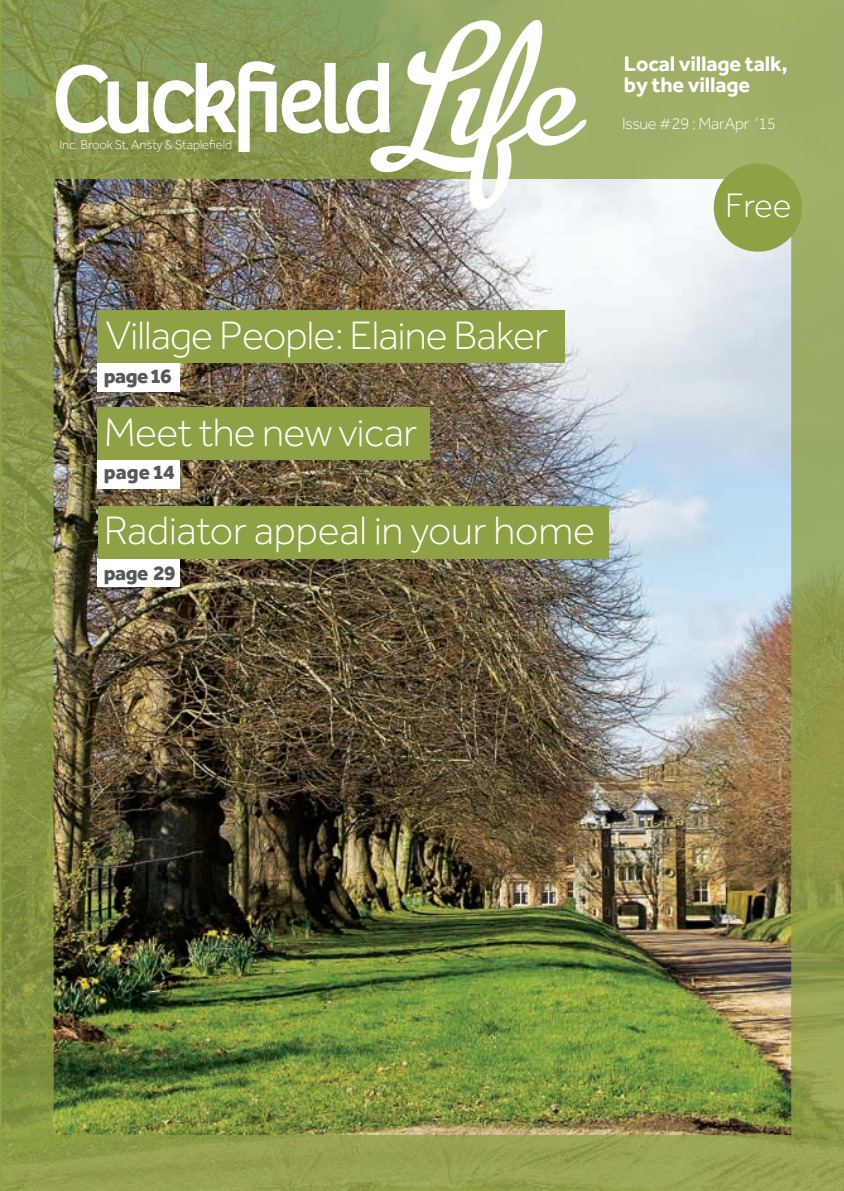
<style>
.page{position:relative;width:844px;height:1191px;background:#fff}
.page>*{position:absolute;margin:0;border:0;box-sizing:border-box;transform-origin:0 0}
.t1{font:300 41.12px "Effra";letter-spacing:-.015em;color:#fff}
.t2{font:300 35.18px "Effra";color:#fff}
.t3{font:700 21.88px/21px "Effra";letter-spacing:-.01em;color:#fff}
.t4{font:800 21px "Effra";letter-spacing:-.025em;color:#57585a}
.t5{font:300 16.62px "Effra";letter-spacing:-.01em;color:#fff}
.t6{font:300 13.12px "Effra";letter-spacing:-.01em;color:#fff}
</style>
<div class="page">
<img style="left:0;top:0;width:843px;height:1191px">
<p class="t6" style="left:59px;top:137px;width:174px">Inc. Brook St, Ansty &amp; Staplefield</p>
<p class="t3" style="left:623px;top:53px;width:165px">Local village talk, by the village</p>
<p class="t5" style="left:622px;top:114px;width:155px">Issue #29 : MarApr ‘15</p>
<p class="t2" style="left:724px;top:186px;width:68px">Free</p>
<p class="t1" style="left:105px;top:312px;width:444px">Village People: Elaine Baker</p>
<p class="t4" style="left:104px;top:362px;width:69px">page 16</p>
<p class="t1" style="left:104px;top:409px;width:315px">Meet the new vicar</p>
<p class="t4" style="left:104px;top:459px;width:73px">page 14</p>
<p class="t1" style="left:104px;top:507px;width:492px">Radiator appeal in your home</p>
<p class="t4" style="left:104px;top:560px;width:73px">page 29</p>
</div>
